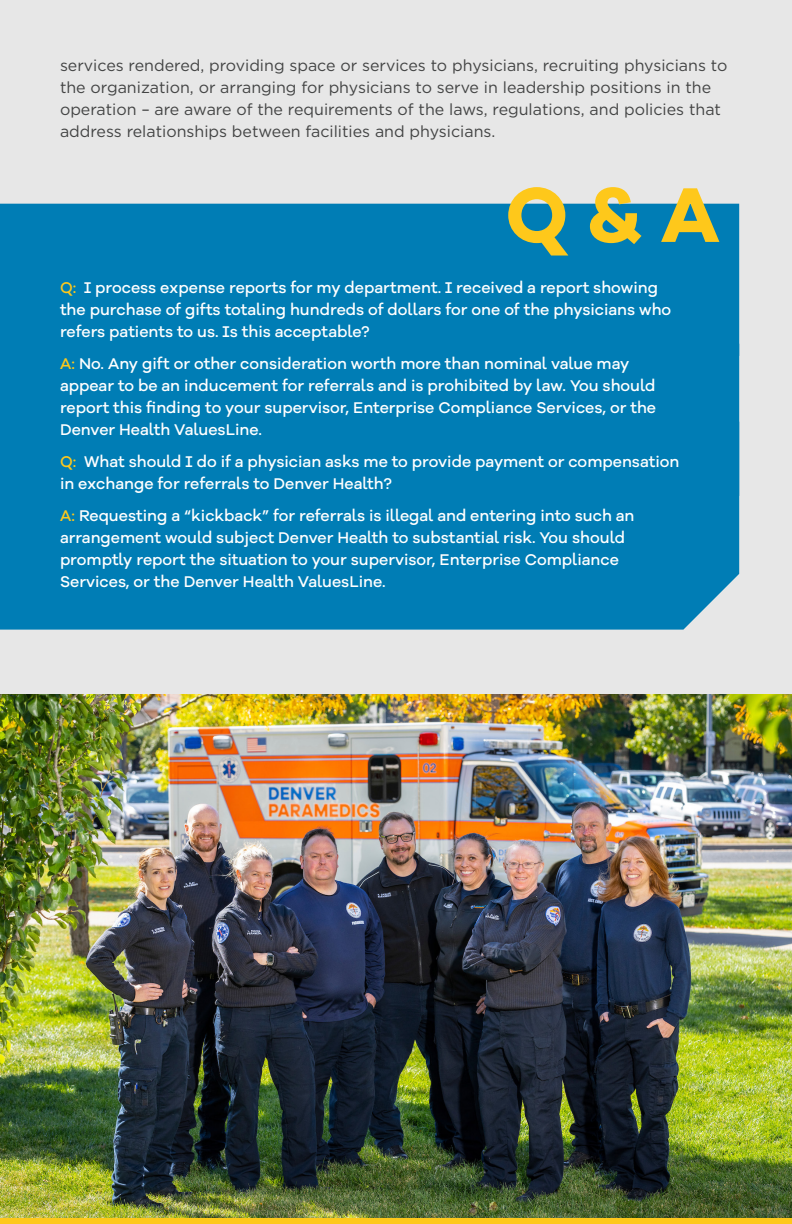
<style>
.page{position:relative;width:792px;height:1224px;background:#e7e7e7}
.page>*{position:absolute;margin:0;border:0;box-sizing:border-box;transform-origin:0 0}
.t1{font:700 80px "Galano Grotesque Alt";color:#fec81b}
.t2{font:500 16px/22px "Galano Grotesque Alt";color:#fff}
.t3{font:16px/22px "Gotham";color:#434444}
.s1{color:#fec81b}
</style>
<div class="page">
<div style="left:0;top:204px;width:739px;height:140px;background:#007db5"></div>
<div style="left:0;top:344px;width:739px;height:78px;background:#007db5"></div>
<div style="left:0;top:422px;width:739px;height:208px;background:#007db5"></div>
<img style="left:0;top:694px;width:792px;height:524px">
<div style="left:0;top:1218px;width:792px;height:6px;background:#fec81b"></div>
<p class="t3" style="left:60px;top:54px;width:669px">services rendered, providing space or services to physicians, recruiting physicians to the organization, or arranging for physicians to serve in leadership positions in the operation – are aware of the requirements of the laws, regulations, and policies that address relationships between facilities and physicians.</p>
<p class="t1" style="left:505px;top:163px;width:215px">Q &amp; A</p>
<p class="t2" style="left:60px;top:276px;width:613px"><span class="s1">Q:</span> I process expense reports for my department. I received a report showing the purchase of gifts totaling hundreds of dollars for one of the physicians who refers patients to us. Is this acceptable?</p>
<p class="t2" style="left:60px;top:352px;width:598px"><span class="s1">A:</span> No. Any gift or other consideration worth more than nominal value may appear to be an inducement for referrals and is prohibited by law. You should report this finding to your supervisor, Enterprise Compliance Services, or the Denver Health ValuesLine.</p>
<p class="t2" style="left:60px;top:450px;width:621px"><span class="s1">Q:</span> What should I do if a physician asks me to provide payment or compensation in exchange for referrals to Denver Health?</p>
<p class="t2" style="left:60px;top:504px;width:576px"><span class="s1">A:</span> Requesting a “kickback” for referrals is illegal and entering into such an arrangement would subject Denver Health to substantial risk. You should promptly report the situation to your supervisor, Enterprise Compliance Services, or the Denver Health ValuesLine.</p>
</div>
